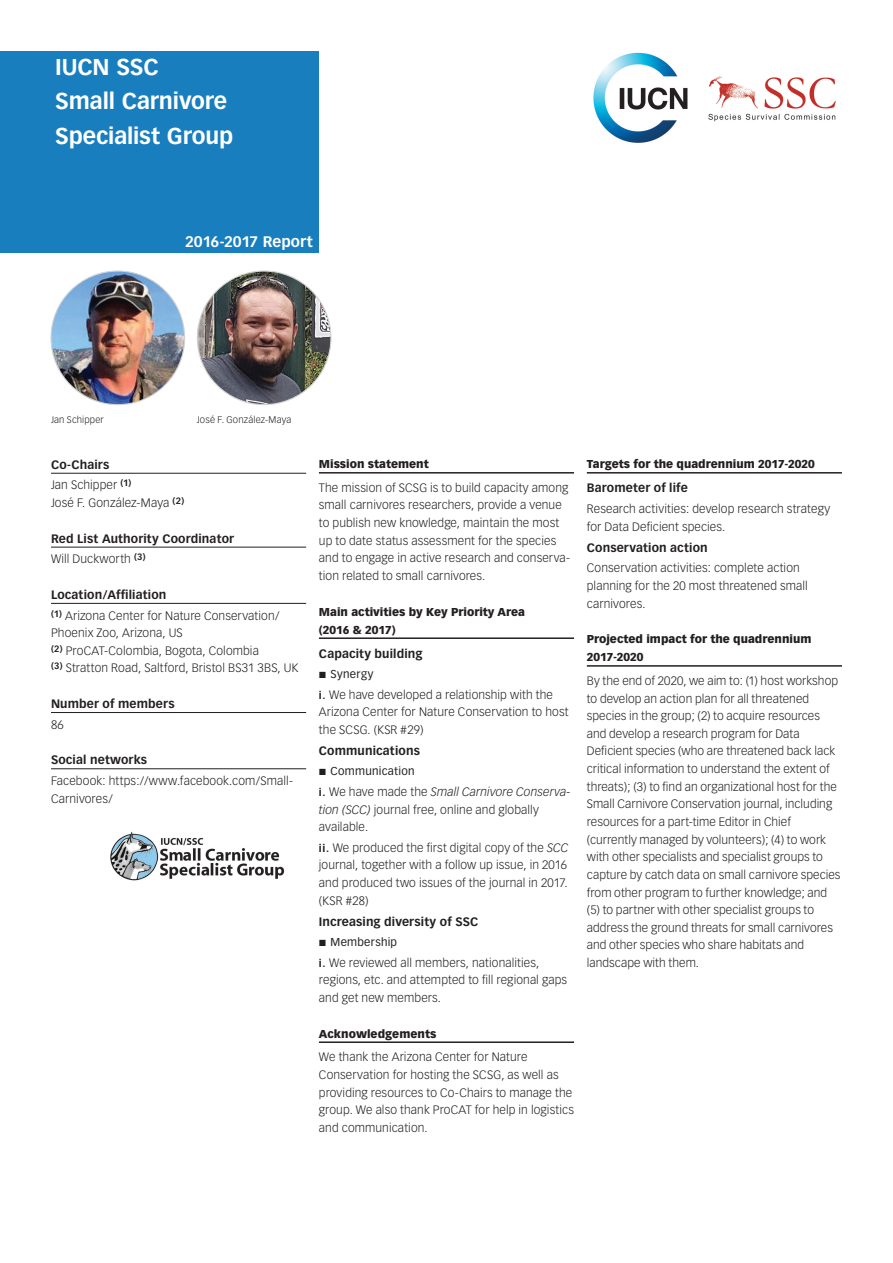
<style>
.page{position:relative;width:893px;height:1263px;background:#fff}
.page>*{position:absolute;margin:0;border:0;box-sizing:border-box;transform-origin:0 0}
.t1{font:700 22.5px/34.5px "Vectora LH";letter-spacing:-.005em;color:#fff}
.t2{font:700 15px "Vectora LH";letter-spacing:-.01em;color:#fff}
.t3{font:300 12px/17.7px "Vectora LH";letter-spacing:.01em;color:#231f20}
.t4{font:700 12px/20.7px "Vectora LH";letter-spacing:.01em;color:#231f20}
.t5{font:900 11.25px/18px "Vectora LH";color:#231f20}
.t6{font:11.25px "Vectora LH";letter-spacing:.025em;color:#231f20}
.t7{font:300 9.45px "Vectora LH";letter-spacing:.015em;color:#231f20}
.s1{font-weight:700}
.s2{font-weight:300}
.s3{font-family:"European Pi Three";font-size:9px}
.s4{font-weight:700;font-size:10.5px}
.s5{font-style:italic}
</style>
<div class="page">
<hr style="left:319px;top:472px;width:255px;height:2px;background:#231f20">
<hr style="left:319px;top:637px;width:255px;height:2px;background:#231f20">
<hr style="left:319px;top:1041px;width:255px;height:2px;background:#231f20">
<hr style="left:587px;top:472px;width:255px;height:2px;background:#231f20">
<hr style="left:587px;top:665px;width:255px;height:2px;background:#231f20">
<div style="left:0;top:51px;width:319px;height:202px;background:#197ebe"></div>
<img style="left:593px;top:52px;width:243px;height:91px">
<hr style="left:51px;top:473px;width:255px;height:1px;background:#231f20">
<hr style="left:51px;top:547px;width:255px;height:1px;background:#231f20">
<hr style="left:51px;top:603px;width:255px;height:1px;background:#231f20">
<hr style="left:51px;top:712px;width:255px;height:1px;background:#231f20">
<hr style="left:51px;top:768px;width:255px;height:1px;background:#231f20">
<img style="left:51px;top:271px;width:134px;height:134px;border-radius:67px">
<img style="left:197px;top:271px;width:134px;height:134px;border-radius:67px">
<img style="left:110px;top:832px;width:175px;height:49px">
<h1 class="t1" style="left:55px;top:50px;width:179px">IUCN SSC<br>Small Carnivore<br>Specialist Group</h1>
<p class="t2" style="left:185px;top:232px;width:129px">2016-2017 Report</p>
<p class="t7" style="left:51px;top:414px;width:54px">Jan Schipper</p>
<p class="t7" style="left:197px;top:414px;width:96px">José F. González-Maya</p>
<p class="t3" style="left:51px;top:454px;width:82px;line-height:20.7px"><span class="s1">Co-Chairs<br></span>Jan Schipper <sup>(1)</sup></p>
<p class="t3" style="left:51px;top:494px;width:135px">José F. González-Maya <sup>(2)</sup></p>
<p class="t4" style="left:51px;top:528px;width:184px">Red List Authority Coordinator<br><span class="s2">Will Duckworth</span> <sup>(3)</sup></p>
<p class="t3" style="left:51px;top:584px;width:230px;line-height:20.7px"><span class="s1">Location/Affiliation<br></span><sup>(1)</sup> Arizona Center for Nature Conservation/</p>
<p class="t3" style="left:51px;top:624px;width:249px">Phoenix Zoo, Arizona, US<br><sup>(2)</sup> ProCAT-Colombia, Bogota, Colombia<br><sup>(3)</sup> Stratton Road, Saltford, Bristol BS31 3BS, UK</p>
<p class="t4" style="left:51px;top:693px;width:125px">Number of members</p>
<p class="t3" style="left:51px;top:716px;width:14px">86</p>
<p class="t4" style="left:51px;top:750px;width:98px">Social networks</p>
<p class="t3" style="left:51px;top:772px;width:243px">Facebook: https://www.facebook.com/Small-<br>Carnivores/</p>
<p class="t5" style="left:319px;top:455px;width:111px">Mission statement</p>
<p class="t3" style="left:319px;top:479px;width:253px">The mission of SCSG is to build capacity among small carnivores researchers, provide a venue to publish new knowledge, maintain the most up to date status assessment for the species and to engage in active research and conserva&shy;tion related to small carnivores.</p>
<p class="t5" style="left:319px;top:602px;width:208px">Main activities by Key Priority Area (2016 &amp; 2017)</p>
<p class="t4" style="left:319px;top:643px;width:105px">Capacity building</p>
<p class="t6" style="left:319px;top:667px;width:56px"><span class="s3">L</span> Synergy</p>
<p class="t3" style="left:319px;top:686px;width:251px"><span class="s4">i.</span> We have developed a relationship with the<br>Arizona Center for Nature Conservation to host the SCSG. (KSR #29)</p>
<p class="t4" style="left:319px;top:740px;width:103px">Communications</p>
<p class="t6" style="left:319px;top:765px;width:97px"><span class="s3">L</span> Communication</p>
<p class="t3" style="left:319px;top:783px;width:253px"><span class="s4">i.</span> We have made the <span class="s5">Small Carnivore Conserva&shy;tion (SCC)</span> journal free, online and globally available.</p>
<p class="t3" style="left:319px;top:839px;width:251px;text-align:justify"><span class="s4">ii.</span> We produced the first digital copy of the <span class="s5">SCC </span>journal, together with a follow up issue, in 2016 and produced two issues of the journal in 2017. (KSR #28)</p>
<p class="t4" style="left:319px;top:911px;width:161px">Increasing diversity of SSC</p>
<p class="t6" style="left:319px;top:935px;width:80px"><span class="s3">L</span> Membership</p>
<p class="t3" style="left:319px;top:954px;width:250px"><span class="s4">i.</span> We reviewed all members, nationalities, regions, etc. and attempted to fill regional gaps and get new members.</p>
<p class="t5" style="left:319px;top:1024px;width:119px">Acknowledgements</p>
<p class="t3" style="left:319px;top:1048px;width:257px">We thank the Arizona Center for Nature Conservation for hosting the SCSG, as well as providing resources to Co-Chairs to manage the group. We also thank ProCAT for help in logistics and communication.</p>
<p class="t5" style="left:587px;top:455px;width:229px">Targets for the quadrennium 2017-2020</p>
<p class="t4" style="left:587px;top:478px;width:103px">Barometer of life</p>
<p class="t3" style="left:587px;top:500px;width:245px">Research activities: develop research strategy for Data Deficient species.</p>
<p class="t4" style="left:587px;top:537px;width:122px">Conservation action</p>
<p class="t3" style="left:587px;top:559px;width:223px">Conservation activities: complete action planning for the 20 most threatened small carnivores.</p>
<p class="t5" style="left:587px;top:630px;width:226px">Projected impact for the quadrennium<br>2017-2020</p>
<p class="t3" style="left:587px;top:672px;width:255px">By the end of 2020, we aim to: (1) host workshop to develop an action plan for all threatened species in the group; (2) to acquire resources and develop a research program for Data Deficient species (who are threatened back lack critical information to understand the extent of threats); (3) to find an organizational host for the Small Carnivore Conservation journal, including resources for a part-time Editor in Chief (currently managed by volunteers); (4) to work with other specialists and specialist groups to capture by catch data on small carnivore species from other program to further knowledge; and (5) to partner with other specialist groups to address the ground threats for small carnivores and other species who share habitats and landscape with them.</p>
</div>
